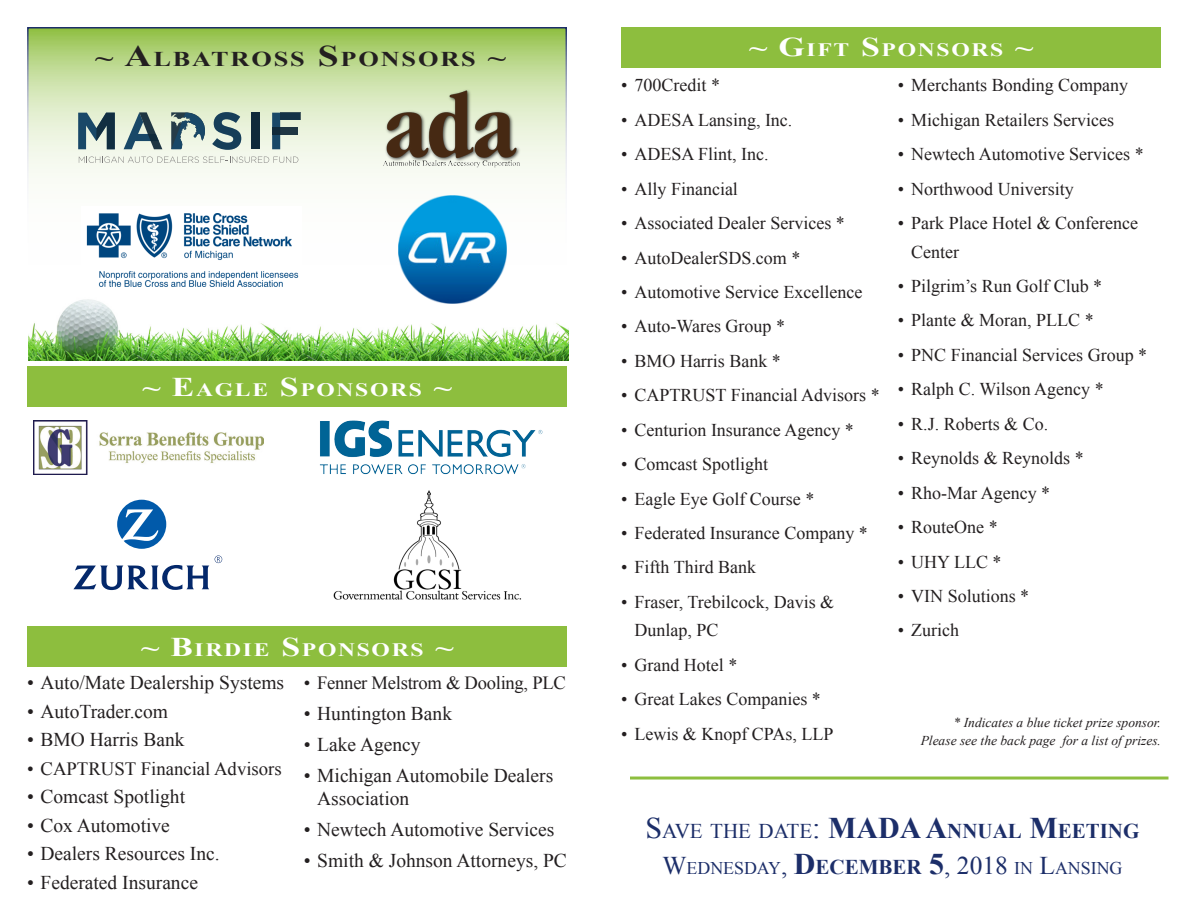
<style>
.page{position:relative;width:1188px;height:918px;background:#fff}
.page>*{position:absolute;margin:0;border:0;box-sizing:border-box;transform-origin:0 0}
.t1{font:700 21px "Times New Roman";color:#1c2e69}
.t2{font:700 21px "Times New Roman";letter-spacing:.07em;color:#231f20;scale:1.25 1}
.t3{font:19.5px/23.4px "Times New Roman";color:#231f20}
.t4{font:700 18.9px "Times New Roman";letter-spacing:.07em;color:#fff;scale:1.25 1}
.t5{font:18.75px "Times New Roman";color:#231f20}
.t6{font:18.6px "Times New Roman";letter-spacing:-.015em;color:#231f20}
.t7{font:18px/28.5px "Times New Roman";color:#231f20}
.t8{font:17.85px "Times New Roman";color:#1c2e69}
.t9{font:italic 13.5px/18px "Times New Roman";color:#231f20;text-align:right}
.s1{font-size:27px}
.s2{font-size:30px}
.s3{font-weight:400;font-size:30px}
.s4{font-weight:400}
.s5{font-size:25.5px}
.s6{font-weight:700;font-size:30px}
.s7{font-weight:700;font-size:21px}
</style>
<div class="page">
<img style="left:29px;top:328px;width:540px;height:33px">
<svg style="left:27px;top:27px;width:540px;height:318px"></svg>
<div style="left:81px;top:206px;width:221px;height:87px;background:#fff"></div>
<img style="left:86px;top:213px;width:213px;height:74px">
<div style="left:252px;top:113px;width:8px;height:36px;background:#102838"></div>
<svg style="left:272px;top:113px;width:28px;height:36px"></svg>
<svg style="left:78px;top:113px;width:37px;height:36px"></svg>
<svg style="left:124px;top:112px;width:38px;height:37px"></svg>
<svg style="left:212px;top:112px;width:29px;height:38px"></svg>
<svg style="left:79px;top:157px;width:219px;height:6px"></svg>
<div style="left:280px;top:113px;width:20px;height:7px;background:#123146"></div>
<svg style="left:272px;top:128px;width:25px;height:7px"></svg>
<svg style="left:171px;top:112px;width:34px;height:37px"></svg>
<img style="left:368px;top:77px;width:165px;height:107px">
<img style="left:398px;top:195px;width:108px;height:108px">
<svg style="left:117px;top:500px;width:49px;height:49px"></svg>
<svg style="left:73px;top:565px;width:136px;height:25px"></svg>
<svg style="left:215px;top:555px;width:7px;height:8px"></svg>
<div style="left:27px;top:367px;width:540px;height:40px;background:#8dbe3e"></div>
<div style="left:27px;top:627px;width:540px;height:40px;background:#8dbe3e"></div>
<div style="left:621px;top:27px;width:540px;height:40px;background:#8dbe3e"></div>
<img style="left:319px;top:420px;width:224px;height:55px">
<img style="left:34px;top:421px;width:229px;height:53px">
<hr style="left:630px;top:777px;width:538px;height:3px;background:#8dbe3e">
<img style="left:333px;top:490px;width:189px;height:110px">
<p class="t2" style="left:95px;top:44px;width:330px"><span class="s1">~</span> <span class="s2">A</span>LBATROSS <span class="s2">S</span>PONSORS <span class="s1">~</span></p>
<p class="t4" style="left:143px;top:377px;width:249px"><span class="s1">~ E</span>AGLE <span class="s1">S</span>PONSORS <span class="s1">~</span></p>
<p class="t4" style="left:141px;top:637px;width:251px"><span class="s1">~ B</span>IRDIE <span class="s1">S</span>PONSORS <span class="s1">~</span></p>
<p class="t3" style="left:27px;top:670px;width:259px">• Auto/Mate Dealership Systems</p>
<p class="t3" style="left:27px;top:699px;width:143px">• AutoTrader.com</p>
<p class="t3" style="left:27px;top:728px;width:159px">• BMO Harris Bank</p>
<p class="t5" style="left:27px;top:756px;width:256px">• CAPTRUST Financial Advisors</p>
<p class="t3" style="left:27px;top:785px;width:160px">• Comcast Spotlight</p>
<p class="t3" style="left:27px;top:813px;width:144px">• Cox Automotive</p>
<p class="t3" style="left:27px;top:842px;width:194px">• Dealers Resources Inc.</p>
<p class="t3" style="left:27px;top:870px;width:173px">• Federated Insurance</p>
<p class="t6" style="left:304px;top:670px;width:264px">• Fenner Melstrom &amp; Dooling, PLC</p>
<p class="t3" style="left:304px;top:701px;width:150px">• Huntington Bank</p>
<p class="t3" style="left:304px;top:732px;width:118px">• Lake Agency</p>
<p class="t3" style="left:317px;top:763px;width:238px;text-indent:-14px">• Michigan Automobile Dealers<br>Association</p>
<p class="t3" style="left:304px;top:818px;width:252px">• Newtech Automotive Services</p>
<p class="t3" style="left:304px;top:849px;width:265px">• Smith &amp; Johnson Attorneys, PC</p>
<p class="t4" style="left:749px;top:37px;width:228px"><span class="s1">~ G</span>IFT <span class="s1">S</span>PONSORS <span class="s1">~</span></p>
<p class="t7" style="left:621px;top:71px;width:100px">• 700Credit *</p>
<p class="t7" style="left:621px;top:105px;width:173px">• ADESA Lansing, Inc.</p>
<p class="t7" style="left:621px;top:140px;width:149px">• ADESA Flint, Inc.</p>
<p class="t7" style="left:621px;top:174px;width:118px">• Ally Financial</p>
<p class="t7" style="left:621px;top:209px;width:225px">• Associated Dealer Services *</p>
<p class="t7" style="left:621px;top:243px;width:181px">• AutoDealerSDS.com *</p>
<p class="t7" style="left:621px;top:277px;width:243px">• Automotive Service Excellence</p>
<p class="t7" style="left:621px;top:312px;width:166px">• Auto-Wares Group *</p>
<p class="t7" style="left:621px;top:346px;width:161px">• BMO Harris Bank *</p>
<p class="t7" style="left:621px;top:381px;width:260px">• CAPTRUST Financial Advisors *</p>
<p class="t7" style="left:621px;top:415px;width:234px">• Centurion Insurance Agency *</p>
<p class="t7" style="left:621px;top:450px;width:149px">• Comcast Spotlight</p>
<p class="t7" style="left:621px;top:484px;width:195px">• Eagle Eye Golf Course *</p>
<p class="t7" style="left:621px;top:518px;width:248px">• Federated Insurance Company *</p>
<p class="t7" style="left:621px;top:553px;width:137px">• Fifth Third Bank</p>
<p class="t7" style="left:634px;top:587px;width:201px;text-indent:-14px">• Fraser, Trebilcock, Davis &amp;<br>Dunlap, PC</p>
<p class="t7" style="left:621px;top:650px;width:118px">• Grand Hotel *</p>
<p class="t7" style="left:621px;top:685px;width:201px">• Great Lakes Companies *</p>
<p class="t7" style="left:621px;top:719px;width:214px">• Lewis &amp; Knopf CPAs, LLP</p>
<p class="t7" style="left:898px;top:71px;width:232px">• Merchants Bonding Company</p>
<p class="t7" style="left:898px;top:105px;width:218px">• Michigan Retailers Services</p>
<p class="t7" style="left:898px;top:140px;width:247px">• Newtech Automotive Services *</p>
<p class="t7" style="left:898px;top:174px;width:177px">• Northwood University</p>
<p class="t7" style="left:911px;top:209px;width:228px;text-indent:-14px">• Park Place Hotel &amp; Conference<br>Center</p>
<p class="t7" style="left:898px;top:271px;width:206px">• Pilgrim’s Run Golf Club *</p>
<p class="t7" style="left:898px;top:306px;width:198px">• Plante &amp; Moran, PLLC *</p>
<p class="t7" style="left:898px;top:340px;width:251px">• PNC Financial Services Group *</p>
<p class="t7" style="left:898px;top:375px;width:207px">• Ralph C. Wilson Agency *</p>
<p class="t7" style="left:898px;top:409px;width:152px">• R.J. Roberts &amp; Co.</p>
<p class="t7" style="left:898px;top:444px;width:188px">• Reynolds &amp; Reynolds *</p>
<p class="t7" style="left:898px;top:478px;width:154px">• Rho-Mar Agency *</p>
<p class="t7" style="left:898px;top:513px;width:101px">• RouteOne *</p>
<p class="t7" style="left:898px;top:547px;width:105px">• UHY LLC *</p>
<p class="t7" style="left:898px;top:581px;width:133px">• VIN Solutions *</p>
<p class="t7" style="left:898px;top:616px;width:63px">• Zurich</p>
<p class="t9" style="left:921px;top:713px;width:242px">* Indicates a blue ticket prize sponsor.<br>Please see the back page for a list of prizes.</p>
<p class="t1" style="left:646px;top:817px;width:495px"><span class="s3">S</span><span class="s4">AVE THE DATE</span><span class="s3">:</span> <span class="s2">MADA A</span>NNUAL <span class="s2">M</span>EE TING</p>
<p class="t8" style="left:662px;top:856px;width:462px"><span class="s5">W</span>EDNESDAY<span class="s5">,</span> <span class="s6">D</span><span class="s7">ECEMBER</span> <span class="s6">5</span><span class="s5">, 2018</span> IN <span class="s5">L</span>ANSING</p>
</div>
